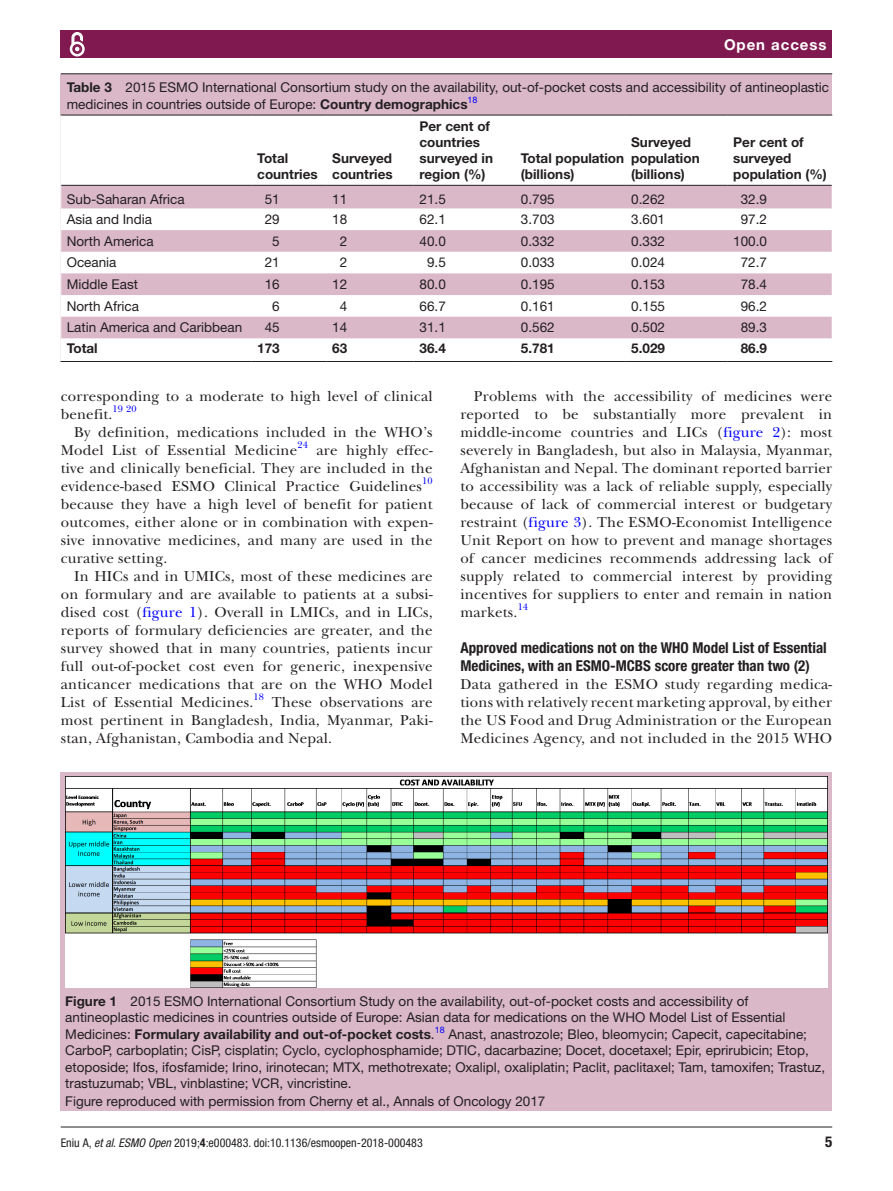
<style>
.page{position:relative;width:893px;height:1191px;background:#fff}
.page>*{position:absolute;margin:0;border:0;box-sizing:border-box;transform-origin:0 0}
.t1{font:15px/18px "New Baskerville";letter-spacing:.015em;color:#231f20;text-align:justify}
.t2{font:700 condensed 15px/18px "Helvetica Neue LT Std";color:#231f20}
.t3{font:700 15px "Helvetica Neue LT Std";letter-spacing:.065em;color:#fff}
.t4{font:13.5px/16.5px "Helvetica Neue LT Std";color:#231f20}
.t5{font:700 13.5px/16.2px "Helvetica Neue LT Std";color:#231f20}
.t6{font:condensed 12px "Helvetica Neue LT Std";color:#231f20}
.t7{font:9.9px "New Baskerville";letter-spacing:.015em;color:#00f}
.s1{font-weight:700}
.s2{color:#00f}
.s3{font-style:italic}
</style>
<div class="page">
<div style="left:61px;top:31px;width:771px;height:27px;background:#80194f"></div>
<svg style="left:69px;top:32px;width:16px;height:25px"></svg>
<div style="left:74px;top:45px;width:7px;height:8px;border:1px solid #80194f;border-radius:50%"></div>
<hr style="left:61px;top:1126px;width:771px;height:1px;background:#231f20">
<div style="left:61px;top:74px;width:771px;height:288px;background:#dab8c8"></div>
<hr style="left:61px;top:73px;width:771px;height:1px;background:#231f20">
<svg style="left:61px;top:116px;width:771px;height:245px;fill:#fff"></svg>
<hr style="left:61px;top:115px;width:190px;height:1px;background:#231f20">
<hr style="left:61px;top:185px;width:190px;height:1px;background:#231f20">
<hr style="left:251px;top:115px;width:75px;height:1px;background:#231f20">
<hr style="left:251px;top:185px;width:75px;height:1px;background:#231f20">
<hr style="left:326px;top:115px;width:88px;height:1px;background:#231f20">
<hr style="left:326px;top:185px;width:88px;height:1px;background:#231f20">
<hr style="left:414px;top:115px;width:101px;height:1px;background:#231f20">
<hr style="left:414px;top:185px;width:101px;height:1px;background:#231f20">
<hr style="left:515px;top:115px;width:110px;height:1px;background:#231f20">
<hr style="left:515px;top:185px;width:110px;height:1px;background:#231f20">
<hr style="left:625px;top:115px;width:102px;height:1px;background:#231f20">
<hr style="left:625px;top:185px;width:102px;height:1px;background:#231f20">
<hr style="left:727px;top:115px;width:105px;height:1px;background:#231f20">
<hr style="left:727px;top:185px;width:105px;height:1px;background:#231f20">
<hr style="left:61px;top:361px;width:190px;height:1px;background:#231f20">
<hr style="left:251px;top:361px;width:75px;height:1px;background:#231f20">
<hr style="left:326px;top:361px;width:88px;height:1px;background:#231f20">
<hr style="left:414px;top:361px;width:101px;height:1px;background:#231f20">
<hr style="left:515px;top:361px;width:110px;height:1px;background:#231f20">
<hr style="left:625px;top:361px;width:102px;height:1px;background:#231f20">
<hr style="left:727px;top:361px;width:105px;height:1px;background:#231f20">
<svg style="left:60px;top:185px;width:1px;height:176px"></svg>
<div style="left:61px;top:771px;width:771px;height:339px;background:#dab8c8"></div>
<img style="left:65px;top:776px;width:763px;height:211px">
<p class="t3" style="left:724px;top:35px;width:104px">Open access</p>
<p class="t4" style="left:67px;top:79px;width:764px"><span class="s1">Table 3</span> 2015 ESMO International Consortium study on the availability, out-of-pocket costs and accessibility of antineoplastic medicines in countries outside of Europe: <span class="s1">Country demographics</span><sup>18</sup></p>
<p class="t5" style="left:257px;top:150px;width:62px">Total countries</p>
<p class="t5" style="left:332px;top:150px;width:62px">Surveyed countries</p>
<p class="t5" style="left:420px;top:117px;width:75px">Per cent of countries surveyed in region (%)</p>
<p class="t5" style="left:521px;top:150px;width:105px">Total population (billions)</p>
<p class="t5" style="left:631px;top:134px;width:70px">Surveyed population (billions)</p>
<p class="t5" style="left:733px;top:134px;width:95px">Per cent of surveyed population (%)</p>
<p class="t4" style="left:67px;top:191px;width:120px">Sub-Saharan Africa</p>
<p class="t4" style="left:265px;top:191px;width:17px">51</p>
<p class="t4" style="left:332px;top:191px;width:17px">11</p>
<p class="t4" style="left:420px;top:191px;width:28px">21.5</p>
<p class="t4" style="left:521px;top:191px;width:35px">0.795</p>
<p class="t4" style="left:631px;top:191px;width:35px">0.262</p>
<p class="t4" style="left:741px;top:191px;width:28px">32.9</p>
<p class="t4" style="left:67px;top:211px;width:87px">Asia and India</p>
<p class="t4" style="left:265px;top:211px;width:17px">29</p>
<p class="t4" style="left:332px;top:211px;width:17px">18</p>
<p class="t4" style="left:420px;top:211px;width:28px">62.1</p>
<p class="t4" style="left:521px;top:211px;width:35px">3.703</p>
<p class="t4" style="left:631px;top:211px;width:35px">3.601</p>
<p class="t4" style="left:741px;top:211px;width:28px">97.2</p>
<p class="t4" style="left:67px;top:232px;width:89px">North America</p>
<p class="t4" style="left:272px;top:232px;width:9px">5</p>
<p class="t4" style="left:340px;top:232px;width:9px">2</p>
<p class="t4" style="left:420px;top:232px;width:28px">40.0</p>
<p class="t4" style="left:521px;top:232px;width:35px">0.332</p>
<p class="t4" style="left:631px;top:232px;width:35px">0.332</p>
<p class="t4" style="left:733px;top:232px;width:35px">100.0</p>
<p class="t4" style="left:67px;top:254px;width:51px">Oceania</p>
<p class="t4" style="left:265px;top:254px;width:17px">21</p>
<p class="t4" style="left:340px;top:254px;width:9px">2</p>
<p class="t4" style="left:427px;top:254px;width:20px">9.5</p>
<p class="t4" style="left:521px;top:254px;width:35px">0.033</p>
<p class="t4" style="left:631px;top:254px;width:35px">0.024</p>
<p class="t4" style="left:741px;top:254px;width:28px">72.7</p>
<p class="t4" style="left:67px;top:276px;width:73px">Middle East</p>
<p class="t4" style="left:265px;top:276px;width:17px">16</p>
<p class="t4" style="left:332px;top:276px;width:17px">12</p>
<p class="t4" style="left:420px;top:276px;width:28px">80.0</p>
<p class="t4" style="left:521px;top:276px;width:35px">0.195</p>
<p class="t4" style="left:631px;top:276px;width:35px">0.153</p>
<p class="t4" style="left:741px;top:276px;width:28px">78.4</p>
<p class="t4" style="left:67px;top:297px;width:74px">North Africa</p>
<p class="t4" style="left:272px;top:297px;width:9px">6</p>
<p class="t4" style="left:340px;top:297px;width:9px">4</p>
<p class="t4" style="left:420px;top:297px;width:28px">66.7</p>
<p class="t4" style="left:521px;top:297px;width:35px">0.161</p>
<p class="t4" style="left:631px;top:297px;width:35px">0.155</p>
<p class="t4" style="left:741px;top:297px;width:28px">96.2</p>
<p class="t4" style="left:67px;top:319px;width:177px">Latin America and Caribbean</p>
<p class="t4" style="left:265px;top:319px;width:17px">45</p>
<p class="t4" style="left:332px;top:319px;width:17px">14</p>
<p class="t4" style="left:420px;top:319px;width:28px">31.1</p>
<p class="t4" style="left:521px;top:319px;width:35px">0.562</p>
<p class="t4" style="left:631px;top:319px;width:35px">0.502</p>
<p class="t4" style="left:741px;top:319px;width:28px">89.3</p>
<p class="t5" style="left:67px;top:339px;width:32px">Total</p>
<p class="t5" style="left:257px;top:339px;width:24px">173</p>
<p class="t5" style="left:332px;top:339px;width:17px">63</p>
<p class="t5" style="left:420px;top:339px;width:28px">36.4</p>
<p class="t5" style="left:521px;top:339px;width:35px">5.781</p>
<p class="t5" style="left:631px;top:339px;width:35px">5.029</p>
<p class="t5" style="left:741px;top:339px;width:28px">86.9</p>
<p class="t1" style="left:61px;top:387px;width:373px">corresponding to a moderate to high level of clinical benefit.</p>
<p class="t7" style="left:113px;top:403px;width:25px">19 20</p>
<p class="t1" style="left:61px;top:423px;width:373px;text-indent:14px">By definition, medications included in the WHO’s<br>Model List of Essential Medicine</p>
<p class="t7" style="left:297px;top:439px;width:12px">24</p>
<p class="t1" style="left:61px;top:441px;width:373px;text-indent:256px">are highly effec&shy;tive and clinically beneficial. They are included in the evidence-based ESMO Clinical Practice Guidelines</p>
<p class="t7" style="left:422px;top:475px;width:12px">10</p>
<p class="t1" style="left:61px;top:495px;width:373px">because they have a high level of benefit for patient outcomes, either alone or in combination with expen&shy;sive innovative medicines, and many are used in the curative setting.</p>
<p class="t1" style="left:61px;top:567px;width:373px;text-indent:14px">In HICs and in UMICs, most of these medicines are on formulary and are available to patients at a subsi&shy;dised cost (<span class="s2">figure 1</span>). Overall in LMICs, and in LICs, reports of formulary deficiencies are greater, and the survey showed that in many countries, patients incur full out-of-pocket cost even for generic, inexpensive anticancer medications that are on the WHO Model List of Essential Medicines.</p>
<p class="t7" style="left:254px;top:691px;width:12px">18</p>
<p class="t1" style="left:61px;top:693px;width:373px;text-indent:211px">These observations are most pertinent in Bangladesh, India, Myanmar, Paki&shy;stan, Afghanistan, Cambodia and Nepal.</p>
<p class="t1" style="left:460px;top:387px;width:373px;text-indent:14px">Problems with the accessibility of medicines were reported to be substantially more prevalent in middle-income countries and LICs (<span class="s2">figure 2</span>): most severely in Bangladesh, but also in Malaysia, Myanmar, Afghanistan and Nepal. The dominant reported barrier to accessibility was a lack of reliable supply, especially because of lack of commercial interest or budgetary restraint (<span class="s2">figure 3</span>). The ESMO-Economist Intelligence Unit Report on how to prevent and manage shortages of cancer medicines recommends addressing lack of supply related to commercial interest by providing incentives for suppliers to enter and remain in nation markets.</p>
<p class="t7" style="left:518px;top:601px;width:12px">14</p>
<p class="t2" style="left:460px;top:638px;width:368px">Approved medications not on the WHO Model List of Essential<br>Medicines, with an ESMO-MCBS score greater than two (2)</p>
<p class="t1" style="left:460px;top:675px;width:373px">Data gathered in the ESMO study regarding medica&shy;tions with relatively recent marketing approval, by either the US Food and Drug Administration or the European Medicines Agency, and not included in the 2015 WHO</p>
<p class="t4" style="left:65px;top:992px;width:761px"><span class="s1">Figure 1</span> 2015 ESMO International Consortium Study on the availability, out-of-pocket costs and accessibility of antineoplastic medicines in countries outside of Europe: Asian data for medications on the WHO Model List of Essential Medicines: <span class="s1">Formulary availability and out-of-pocket costs</span>.<sup>18</sup> Anast, anastrozole; Bleo, bleomycin; Capecit, capecitabine; CarboP, carboplatin; CisP, cisplatin; Cyclo, cyclophosphamide; DTIC, dacarbazine; Docet, docetaxel; Epir, eprirubicin; Etop, etoposide; Ifos, ifosfamide; Irino, irinotecan; MTX, methotrexate; Oxalipl, oxaliplatin; Paclit, paclitaxel; Tam, tamoxifen; Trastuz, trastuzumab; VBL, vinblastine; VCR, vincristine.</p>
<p class="t4" style="left:65px;top:1093px;width:482px">Figure reproduced with permission from Cherny et al., Annals of Oncology 2017</p>
<p class="t6" style="left:61px;top:1135px;width:364px">Eniu A, <span class="s3">et al</span>. <span class="s3">ESMO Open</span> 2019;<span class="s1">4</span>:e000483. doi:10.1136/esmoopen-2018-000483</p>
<p class="t2" style="left:825px;top:1132px;width:9px">5</p>
</div>
